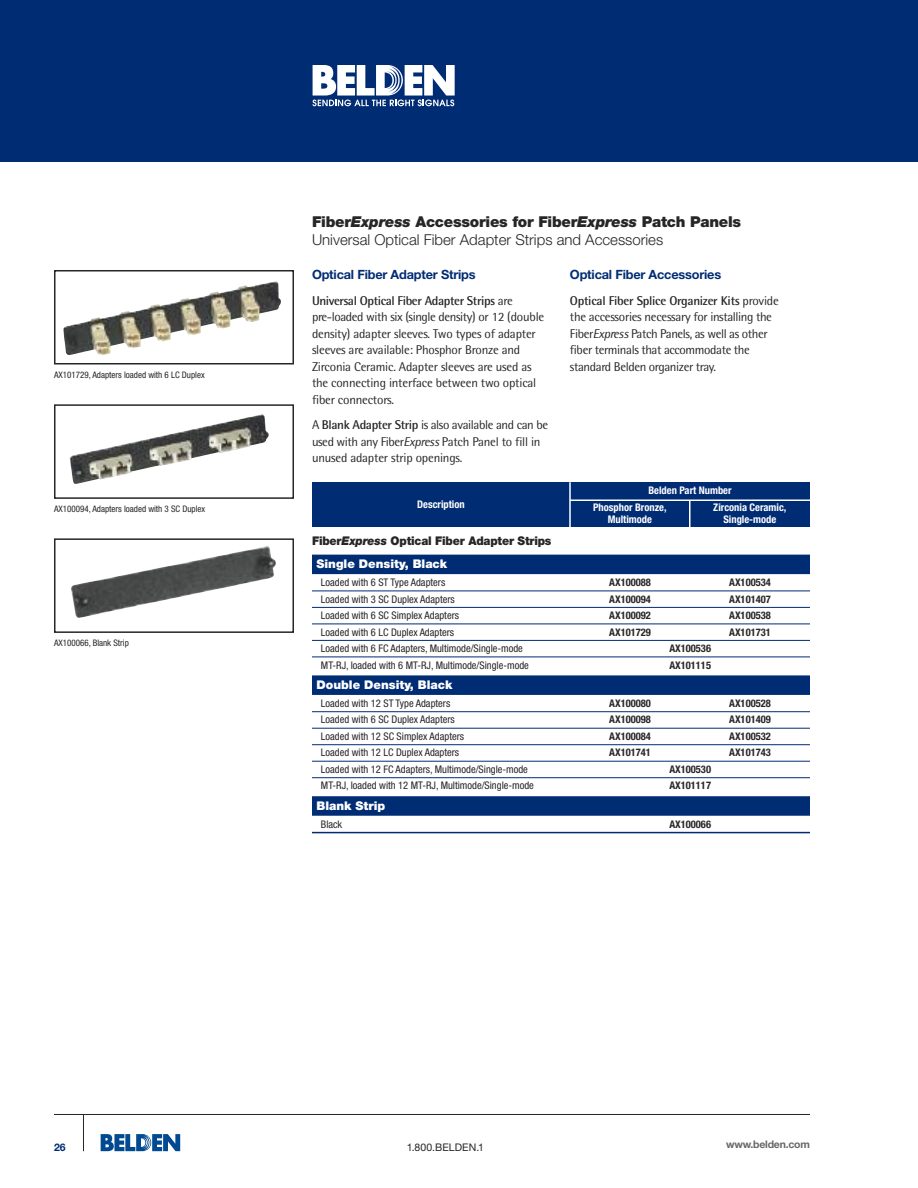
<style>
.page{position:relative;width:918px;height:1188px;background:#fff}
.page>*{position:absolute;margin:0;border:0;box-sizing:border-box;transform-origin:0 0}
.t1{font:300 15px/18px "Helvetica Neue";color:#272627}
.t2{font:12.75px/16.5px "Rotis Semi Sans";letter-spacing:-.015em;color:#272627}
.t3{font:700 12.75px "Helvetica Neue";letter-spacing:-.015em;color:#002c74}
.t4{font:900 12px/23.2px "Helvetica Neue";letter-spacing:-.015em;color:#272627;scale:.95 1}
.t5{font:900 12px "Helvetica Neue";color:#fff}
.t6{font:condensed 10.5px "Helvetica Neue";color:#272627}
.t7{font:700 condensed 10.5px "Helvetica Neue";color:#272627}
.t8{font:700 condensed 10.5px/12px "Helvetica Neue";color:#fff;text-align:center}
.t9{font:10.5px "Helvetica Neue";letter-spacing:.005em;color:#272627}
.t10{font:700 10.5px "Helvetica Neue";letter-spacing:-.02em;color:#686768}
.t11{font:700 10.5px "Helvetica Neue";color:#002c74}
.t12{font:condensed 9px "Helvetica Neue";color:#272627}
.s1{font-weight:900}
.s2{font-weight:900;font-style:italic}
.s3{font-weight:700}
.s4{font-style:italic}
.s5{color:#fff}
</style>
<div class="page">
<div style="left:0;top:0;width:918px;height:162px;background:#002c74"></div>
<hr style="left:83px;top:1114px;width:1px;height:37px;background:#272627">
<hr style="left:54px;top:1114px;width:756px;height:1px;background:#272627">
<svg style="left:101px;top:1134px;width:79px;height:17px"></svg>
<svg style="left:312px;top:65px;width:143px;height:41px"></svg>
<img style="left:63px;top:281px;width:218px;height:74px">
<div style="left:54px;top:270px;width:240px;height:94px;border:2px solid #272627"></div>
<img style="left:70px;top:414px;width:199px;height:70px">
<div style="left:54px;top:404px;width:240px;height:95px;border:2px solid #272627"></div>
<img style="left:71px;top:546px;width:205px;height:72px">
<div style="left:54px;top:538px;width:240px;height:95px;border:2px solid #272627"></div>
<div style="left:312px;top:555px;width:498px;height:19px;background:#002c74"></div>
<hr style="left:312px;top:591px;width:498px;height:1px;background:#002c74">
<hr style="left:312px;top:607px;width:498px;height:1px;background:#002c74">
<hr style="left:312px;top:624px;width:498px;height:1px;background:#002c74">
<hr style="left:312px;top:640px;width:498px;height:1px;background:#002c74">
<hr style="left:312px;top:657px;width:498px;height:1px;background:#002c74">
<div style="left:312px;top:675px;width:498px;height:20px;background:#002c74"></div>
<hr style="left:312px;top:711px;width:498px;height:1px;background:#002c74">
<hr style="left:312px;top:728px;width:498px;height:1px;background:#002c74">
<hr style="left:312px;top:744px;width:498px;height:1px;background:#002c74">
<hr style="left:312px;top:761px;width:498px;height:1px;background:#002c74">
<hr style="left:312px;top:777px;width:498px;height:1px;background:#002c74">
<div style="left:312px;top:796px;width:498px;height:20px;background:#002c74"></div>
<hr style="left:312px;top:832px;width:498px;height:1px;background:#002c74">
<div style="left:570px;top:482px;width:240px;height:18px;background:#002c74"></div>
<div style="left:312px;top:482px;width:258px;height:45px;background:#002c74"></div>
<div style="left:570px;top:500px;width:120px;height:27px;background:#002c74"></div>
<hr style="left:569px;top:482px;width:2px;height:45px;background:#fff">
<div style="left:690px;top:500px;width:120px;height:27px;background:#002c74"></div>
<hr style="left:570px;top:500px;width:240px;height:1px;background:#fff">
<hr style="left:689px;top:500px;width:2px;height:27px;background:#fff">
<p class="t12" style="left:54px;top:371px;width:152px">AX101729, Adapters loaded with 6 LC Duplex</p>
<p class="t12" style="left:54px;top:506px;width:153px">AX100094, Adapters loaded with 3 SC Duplex</p>
<p class="t12" style="left:54px;top:640px;width:76px">AX100066, Blank Strip</p>
<p class="t1" style="left:312px;top:214px;width:431px"><span class="s1">Fiber</span><span class="s2">Express</span> <span class="s1">Accessories for Fiber</span><span class="s2">Express</span> <span class="s1">Patch Panels<br></span>Universal Optical Fiber Adapter Strips and Accessories</p>
<p class="t3" style="left:312px;top:270px;width:165px">Optical Fiber Adapter Strips</p>
<p class="t2" style="left:312px;top:293px;width:234px"><span class="s3">Universal Optical Fiber Adapter Strips</span> are pre-loaded with six (single density) or 12 (double density) adapter sleeves. Two types of adapter sleeves are available: Phosphor Bronze and Zirconia Ceramic. Adapter sleeves are used as the connecting interface between two optical fiber connectors.</p>
<p class="t2" style="left:312px;top:418px;width:238px">A <span class="s3">Blank Adapter Strip</span> is also available and can be used with any Fiber<span class="s4">Express</span> Patch Panel to fill in unused adapter strip openings.</p>
<p class="t3" style="left:570px;top:270px;width:153px">Optical Fiber Accessories</p>
<p class="t2" style="left:570px;top:293px;width:210px"><span class="s3">Optical Fiber Splice Organizer Kits</span> provide the accessories necessary for installing the Fiber<span class="s4">Express</span> Patch Panels, as well as other fiber terminals that accommodate the standard Belden organizer tray.</p>
<p class="t8" style="left:648px;top:485px;width:85px">Belden Part Number</p>
<p class="t8" style="left:417px;top:499px;width:49px">Description</p>
<p class="t8" style="left:593px;top:502px;width:75px">Phosphor Bronze,<br>Multimode</p>
<p class="t8" style="left:713px;top:502px;width:75px">Zirconia Ceramic,<br>Single-mode</p>
<p class="t4" style="left:316px;top:530px;width:249px;text-indent:-4px">Fiber<span class="s4">Express</span> Optical Fiber Adapter Strips<br><span class="s5">Single Density, Black</span></p>
<p class="t6" style="left:321px;top:579px;width:126px">Loaded with 6 ST Type Adapters</p>
<p class="t7" style="left:609px;top:579px;width:43px">AX100088</p>
<p class="t7" style="left:729px;top:579px;width:43px">AX100534</p>
<p class="t6" style="left:321px;top:595px;width:135px">Loaded with 3 SC Duplex Adapters</p>
<p class="t7" style="left:609px;top:595px;width:43px">AX100094</p>
<p class="t7" style="left:729px;top:595px;width:43px">AX101407</p>
<p class="t6" style="left:321px;top:612px;width:140px">Loaded with 6 SC Simplex Adapters</p>
<p class="t7" style="left:609px;top:612px;width:43px">AX100092</p>
<p class="t7" style="left:729px;top:612px;width:43px">AX100538</p>
<p class="t6" style="left:321px;top:628px;width:135px">Loaded with 6 LC Duplex Adapters</p>
<p class="t7" style="left:609px;top:628px;width:43px">AX101729</p>
<p class="t7" style="left:729px;top:628px;width:43px">AX101731</p>
<p class="t6" style="left:321px;top:645px;width:203px">Loaded with 6 FC Adapters, Multimode/Single-mode</p>
<p class="t7" style="left:669px;top:645px;width:43px">AX100536</p>
<p class="t6" style="left:321px;top:661px;width:209px">MT-RJ, loaded with 6 MT-RJ, Multimode/Single-mode</p>
<p class="t7" style="left:669px;top:661px;width:43px">AX101115</p>
<p class="t5" style="left:316px;top:680px;width:138px">Double Density, Black</p>
<p class="t6" style="left:321px;top:699px;width:131px">Loaded with 12 ST Type Adapters</p>
<p class="t7" style="left:609px;top:699px;width:43px">AX100080</p>
<p class="t7" style="left:729px;top:699px;width:43px">AX100528</p>
<p class="t6" style="left:321px;top:716px;width:135px">Loaded with 6 SC Duplex Adapters</p>
<p class="t7" style="left:609px;top:716px;width:43px">AX100098</p>
<p class="t7" style="left:729px;top:716px;width:43px">AX101409</p>
<p class="t6" style="left:321px;top:732px;width:145px">Loaded with 12 SC Simplex Adapters</p>
<p class="t7" style="left:609px;top:732px;width:43px">AX100084</p>
<p class="t7" style="left:729px;top:732px;width:43px">AX100532</p>
<p class="t6" style="left:321px;top:749px;width:140px">Loaded with 12 LC Duplex Adapters</p>
<p class="t7" style="left:609px;top:749px;width:43px">AX101741</p>
<p class="t7" style="left:729px;top:749px;width:43px">AX101743</p>
<p class="t6" style="left:321px;top:765px;width:209px">Loaded with 12 FC Adapters, Multimode/Single-mode</p>
<p class="t7" style="left:669px;top:765px;width:43px">AX100530</p>
<p class="t6" style="left:321px;top:782px;width:214px">MT-RJ, loaded with 12 MT-RJ, Multimode/Single-mode</p>
<p class="t7" style="left:669px;top:782px;width:43px">AX101117</p>
<p class="t5" style="left:316px;top:801px;width:70px">Blank Strip</p>
<p class="t6" style="left:321px;top:820px;width:23px">Black</p>
<p class="t7" style="left:669px;top:820px;width:43px">AX100066</p>
<p class="t11" style="left:54px;top:1143px;width:13px">26</p>
<p class="t9" style="left:407px;top:1144px;width:79px">1.800.BELDEN.1</p>
<p class="t10" style="left:726px;top:1141px;width:85px">www.belden.com</p>
</div>
